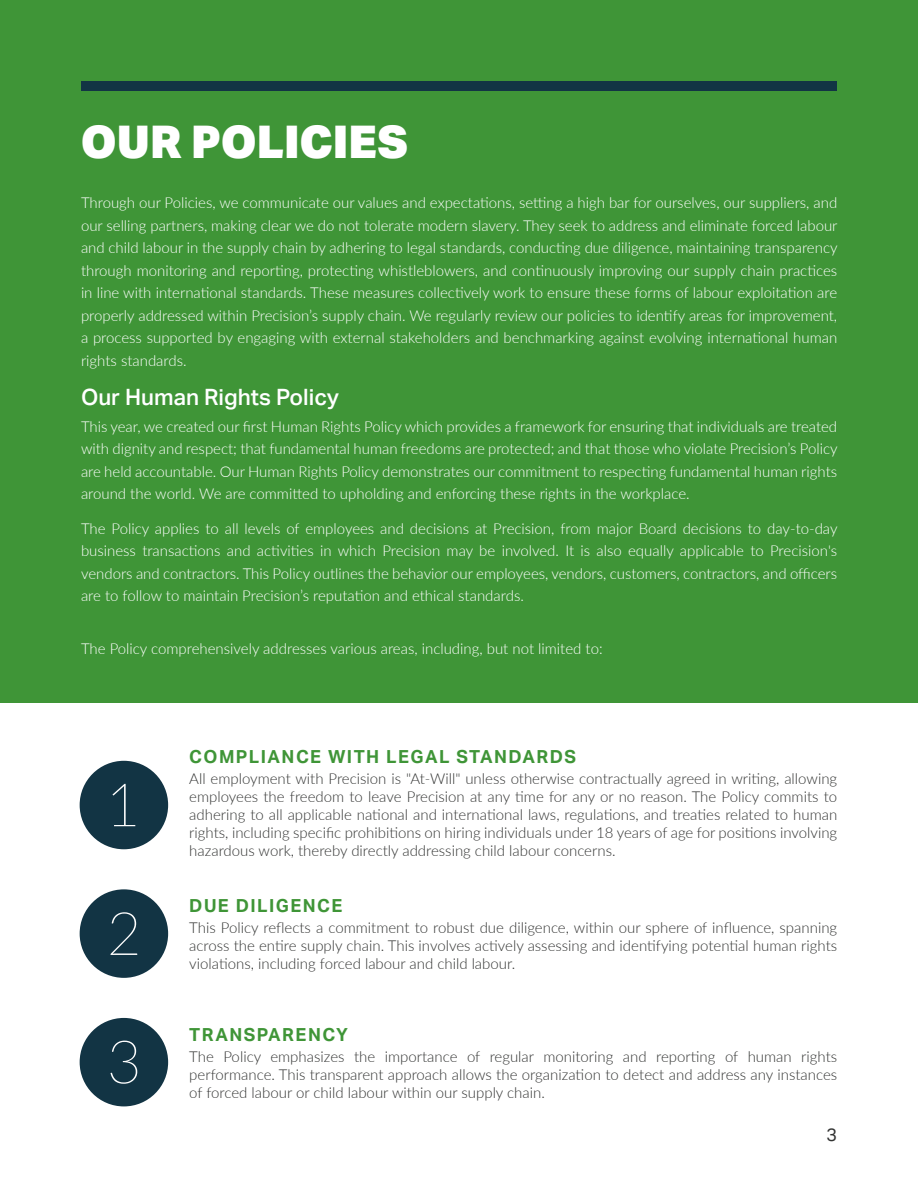
<style>
.page{position:relative;width:918px;height:1188px;background:#fff}
.page>*{position:absolute;margin:0;border:0;box-sizing:border-box;transform-origin:0 0}
._40pt_Size_Align_Left{font:900 45px "Aktiv Grotesk";color:#fff}
._15pt_Size_Align_Left{font:500 22.5px "Aktiv Grotesk";color:#fff}
._10pt_Size_Align_Left_Justify{font:700 18px "Aktiv Grotesk";letter-spacing:.08em;color:#3f9537}
.t1{font:18px "Aktiv Grotesk";color:#323332}
._10pt_Size_Align_Left_Justify-2{font:300 15px/22.5px "Lato";color:#fff;text-align:justify}
._10pt_Size_Align_Left_Justify-3{font:300 15px/18px "Lato";color:#323332;text-align:justify}
</style>
<div class="page">
<div style="left:0;top:0;width:918px;height:702px;background:#3f9537"></div>
<div style="left:81px;top:81px;width:756px;height:9px;background:#123444"></div>
<div style="left:80px;top:761px;width:88px;height:88px;background:#123444;border-radius:50%"></div>
<div style="left:80px;top:889px;width:88px;height:89px;background:#123444;border-radius:50%"></div>
<div style="left:80px;top:1018px;width:88px;height:88px;background:#123444;border-radius:50%"></div>
<svg style="left:112px;top:784px;width:23px;height:42px"></svg>
<svg style="left:111px;top:912px;width:26px;height:43px"></svg>
<svg style="left:111px;top:1041px;width:26px;height:43px"></svg>
<p class="_40pt_Size_Align_Left" style="left:81px;top:113px;width:329px">OUR POLICIES</p>
<p class="_10pt_Size_Align_Left_Justify-2" style="left:81px;top:191px;width:758px">Through our Policies, we communicate our values and expectations, setting a high bar for ourselves, our suppliers, and our selling partners, making clear we do not tolerate modern slavery. They seek to address and eliminate forced labour and child labour in the supply chain by adhering to legal standards, conducting due diligence, maintaining transparency through monitoring and reporting, protecting whistleblowers, and continuously improving our supply chain practices in line with international standards. These measures collectively work to ensure these forms of labour exploitation are properly addressed within Precision’s supply chain. We regularly review our policies to identify areas for improvement, a process supported by engaging with external stakeholders and benchmarking against evolving international human rights standards.</p>
<p class="_15pt_Size_Align_Left" style="left:81px;top:384px;width:260px">Our Human Rights Policy</p>
<p class="_10pt_Size_Align_Left_Justify-2" style="left:81px;top:415px;width:758px">This year, we created our first Human Rights Policy which provides a framework for ensuring that individuals are treated with dignity and respect; that fundamental human freedoms are protected; and that those who violate Precision’s Policy are held accountable. Our Human Rights Policy demonstrates our commitment to respecting fundamental human rights around the world. We are committed to upholding and enforcing these rights in the workplace.</p>
<p class="_10pt_Size_Align_Left_Justify-2" style="left:81px;top:517px;width:758px">The Policy applies to all levels of employees and decisions at Precision, from major Board decisions to day-to-day business transactions and activities in which Precision may be involved. It is also equally applicable to Precision's vendors and contractors. This Policy outlines the behavior our employees, vendors, customers, contractors, and officers are to follow to maintain Precision’s reputation and ethical standards.</p>
<p class="_10pt_Size_Align_Left_Justify-2" style="left:81px;top:637px;width:523px">The Policy comprehensively addresses various areas, including, but not limited to:</p>
<p class="_10pt_Size_Align_Left_Justify" style="left:189px;top:747px;width:388px">COMPLIANCE WITH LEGAL STANDARDS</p>
<p class="_10pt_Size_Align_Left_Justify-3" style="left:189px;top:770px;width:649px">All employment with Precision is "At-Will" unless otherwise contractually agreed in writing, allowing employees the freedom to leave Precision at any time for any or no reason. The Policy commits to adhering to all applicable national and international laws, regulations, and treaties related to human rights, including specific prohibitions on hiring individuals under 18 years of age for positions involving hazardous work, thereby directly addressing child labour concerns.</p>
<p class="_10pt_Size_Align_Left_Justify" style="left:189px;top:896px;width:155px">DUE DILIGENCE</p>
<p class="_10pt_Size_Align_Left_Justify-3" style="left:189px;top:918px;width:649px">This Policy reflects a commitment to robust due diligence, within our sphere of influence, spanning across the entire supply chain. This involves actively assessing and identifying potential human rights violations, including forced labour and child labour.</p>
<p class="_10pt_Size_Align_Left_Justify" style="left:189px;top:1024px;width:160px">TRANSPARENCY</p>
<p class="_10pt_Size_Align_Left_Justify-3" style="left:189px;top:1047px;width:649px">The Policy emphasizes the importance of regular monitoring and reporting of human rights performance. This transparent approach allows the organization to detect and address any instances of forced labour or child labour within our supply chain.</p>
<p class="t1" style="left:826px;top:1125px;width:12px">3</p>
</div>
